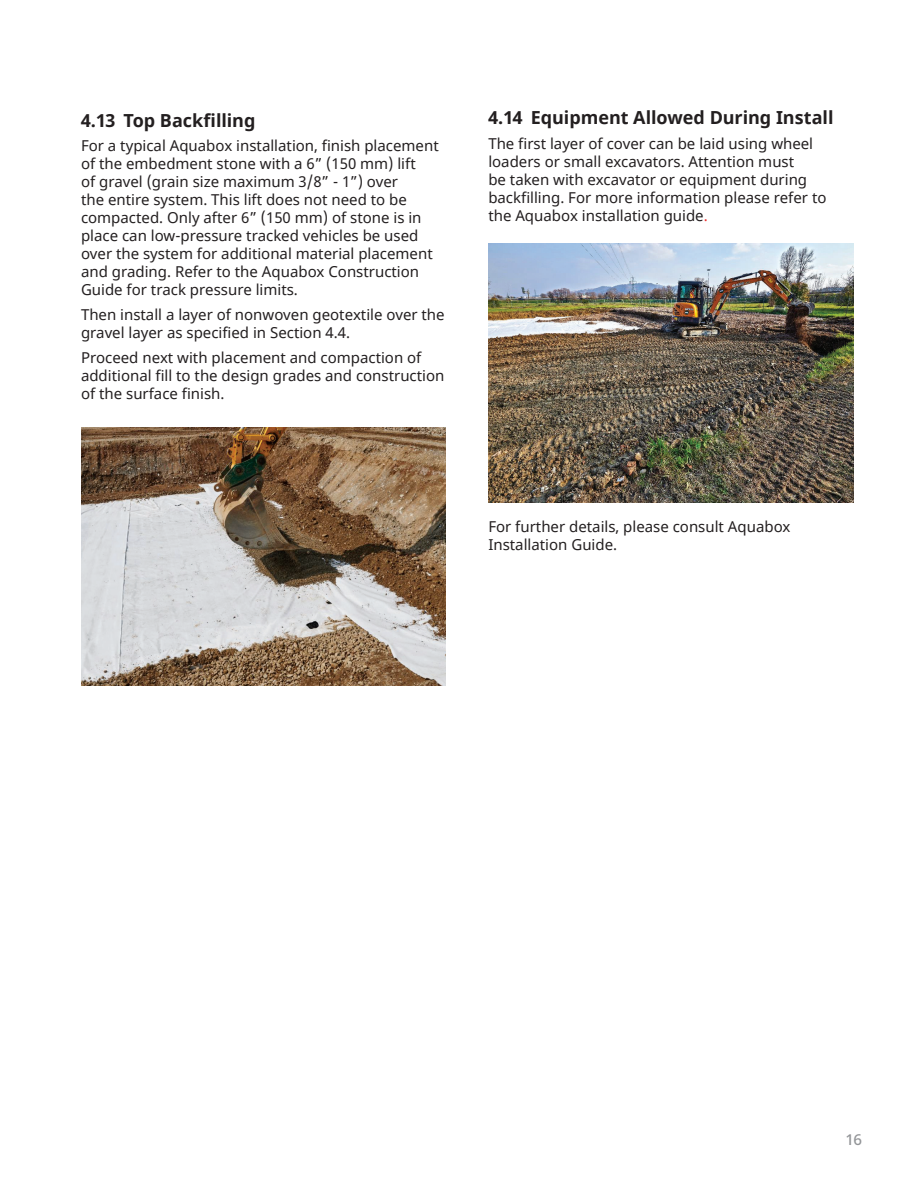
<style>
.page{position:relative;width:918px;height:1188px;background:#fff}
.page>*{position:absolute;margin:0;border:0;box-sizing:border-box;transform-origin:0 0}
.Stile_di_paragrafo_2{font:700 18px "Noto Sans";letter-spacing:-.005em;color:#231f20}
.t1{font:15px/18px "Noto Sans";color:#231f20}
.Heading{font:500 15px "Noto Sans";color:#939598}
.s1{color:#ee2d2d}
</style>
<div class="page">
<img style="left:81px;top:427px;width:365px;height:259px">
<img style="left:488px;top:243px;width:365px;height:260px">
<p class="Stile_di_paragrafo_2" style="left:81px;top:107px;width:176px">4.13 Top Backfilling</p>
<p class="t1" style="left:81px;top:138px;width:359px">For a typical Aquabox installation, finish placement of the embedment stone with a 6” (150 mm) lift<br>of gravel (grain size maximum 3/8” - 1”) over<br>the entire system. This lift does not need to be compacted. Only after 6” (150 mm) of stone is in place can low-pressure tracked vehicles be used over the system for additional material placement and grading. Refer to the Aquabox Construction Guide for track pressure limits.</p>
<p class="t1" style="left:81px;top:306px;width:365px">Then install a layer of nonwoven geotextile over the gravel layer as specified in Section 4.4.</p>
<p class="t1" style="left:81px;top:349px;width:365px">Proceed next with placement and compaction of additional fill to the design grades and construction of the surface finish.</p>
<p class="Stile_di_paragrafo_2" style="left:488px;top:105px;width:347px">4.14 Equipment Allowed During Install</p>
<p class="t1" style="left:488px;top:135px;width:340px">The first layer of cover can be laid using wheel loaders or small excavators. Attention must<br>be taken with excavator or equipment during backfilling. For more information please refer to the Aquabox installation guide<span class="s1">.</span></p>
<p class="t1" style="left:488px;top:518px;width:304px">For further details, please consult Aquabox<br>Installation Guide.</p>
<p class="Heading" style="left:846px;top:1129px;width:18px">16</p>
</div>
